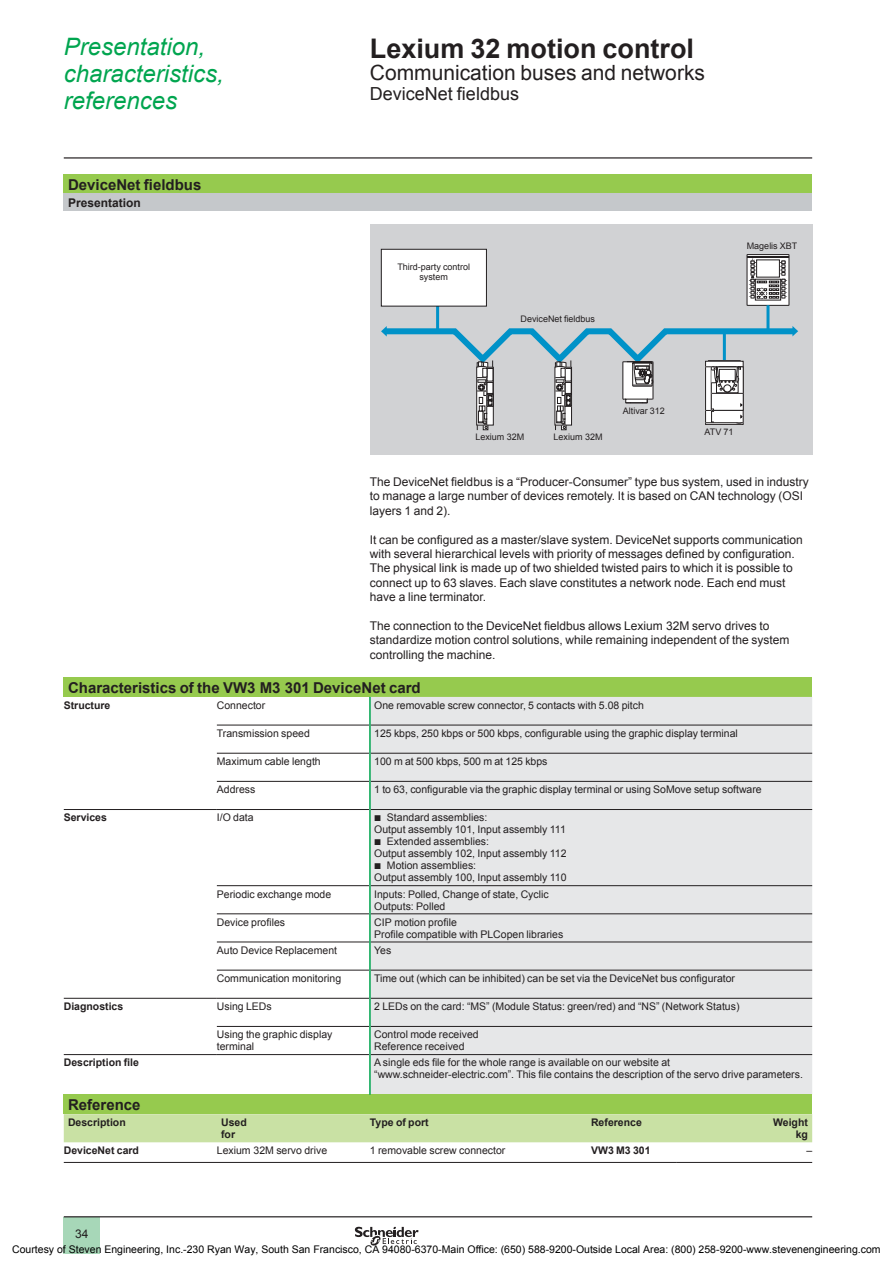
<style>
.page{position:relative;width:893px;height:1263px;background:#fff}
.page>*{position:absolute;margin:0;border:0;box-sizing:border-box;transform-origin:0 0}
.t1{font:700 27px "Arial";color:#231f20}
.t2{font:italic 24px/27px "Arial";color:#00a54f}
.t3{font:21px "Arial";color:#231f20}
.t4{font:18px "Arial";color:#231f20}
.t5{font:700 15px "Arial";color:#231f20}
.t6{font:12px/14.4px "Arial";color:#231f20}
.t7{font:700 12px "Arial";color:#231f20}
.t8{font:10.5px/12px "Arial";color:#231f20}
.t9{font:10.5px "Arial";color:#000}
.t10{font:700 10.5px/12px "Arial";color:#231f20}
.t11{font:10.5px "Graph Schneider";color:#231f20}
.t12{font:9px/10.5px "Arial";color:#231f20;text-align:center}
</style>
<div class="page">
<hr style="left:64px;top:157px;width:748px;height:2px;background:#231f20">
<div style="left:64px;top:1217px;width:36px;height:37px;background:#a7d7b8"></div>
<hr style="left:64px;top:1216px;width:748px;height:1px;background:#231f20">
<svg style="left:355px;top:1226px;width:64px;height:20px"></svg>
<div style="left:64px;top:174px;width:748px;height:20px;background:#96ca4e"></div>
<div style="left:64px;top:194px;width:748px;height:17px;background:#c5c8cb"></div>
<div style="left:370px;top:224px;width:442px;height:230px;background:#d1d2d4"></div>
<svg style="left:747px;top:255px;width:42px;height:50px"></svg>
<hr style="left:747px;top:256px;width:42px;height:2px;background:#231f20">
<svg style="left:749px;top:259px;width:38px;height:40px;background:#a9a7a7"></svg>
<div style="left:747px;top:254px;width:42px;height:52px;border:1px solid #231f20"></div>
<hr style="left:766px;top:305px;width:3px;height:26px;background:#0092c8">
<hr style="left:436px;top:305px;width:3px;height:26px;background:#0092c8">
<svg style="left:381px;top:323px;width:417px;height:107px"></svg>
<div style="left:381px;top:249px;width:105px;height:57px;background:#fff"></div>
<div style="left:381px;top:249px;width:106px;height:58px;border:1px solid #231f20"></div>
<div style="left:64px;top:677px;width:748px;height:20px;background:#96ca4e"></div>
<div style="left:371px;top:697px;width:441px;height:398px;background:#e6e7e8"></div>
<div style="left:64px;top:1095px;width:748px;height:19px;background:#96ca4e"></div>
<div style="left:64px;top:1114px;width:748px;height:28px;background:#c9e1a4"></div>
<hr style="left:217px;top:725px;width:152px;height:1px;background:#231f20">
<hr style="left:217px;top:753px;width:152px;height:1px;background:#231f20">
<hr style="left:217px;top:781px;width:152px;height:1px;background:#231f20">
<hr style="left:217px;top:809px;width:152px;height:1px;background:#231f20">
<hr style="left:217px;top:885px;width:152px;height:1px;background:#231f20">
<hr style="left:217px;top:913px;width:152px;height:1px;background:#231f20">
<hr style="left:217px;top:942px;width:152px;height:1px;background:#231f20">
<hr style="left:217px;top:970px;width:152px;height:1px;background:#231f20">
<hr style="left:217px;top:998px;width:152px;height:1px;background:#231f20">
<hr style="left:217px;top:1026px;width:152px;height:1px;background:#231f20">
<hr style="left:217px;top:1054px;width:152px;height:1px;background:#231f20">
<hr style="left:371px;top:725px;width:441px;height:1px;background:#231f20">
<hr style="left:371px;top:753px;width:441px;height:1px;background:#231f20">
<hr style="left:371px;top:781px;width:441px;height:1px;background:#231f20">
<hr style="left:371px;top:809px;width:441px;height:1px;background:#231f20">
<hr style="left:371px;top:885px;width:441px;height:1px;background:#231f20">
<hr style="left:371px;top:913px;width:441px;height:1px;background:#231f20">
<hr style="left:371px;top:942px;width:441px;height:1px;background:#231f20">
<hr style="left:371px;top:970px;width:441px;height:1px;background:#231f20">
<hr style="left:371px;top:998px;width:441px;height:1px;background:#231f20">
<hr style="left:371px;top:1026px;width:441px;height:1px;background:#231f20">
<hr style="left:64px;top:809px;width:153px;height:1px;background:#231f20">
<hr style="left:64px;top:998px;width:153px;height:1px;background:#231f20">
<hr style="left:64px;top:1054px;width:153px;height:1px;background:#231f20">
<hr style="left:371px;top:1054px;width:441px;height:1px;background:#231f20">
<hr style="left:369px;top:697px;width:2px;height:28px;background:#00a54f">
<hr style="left:369px;top:725px;width:2px;height:28px;background:#00a54f">
<hr style="left:369px;top:753px;width:2px;height:28px;background:#00a54f">
<hr style="left:369px;top:781px;width:2px;height:28px;background:#00a54f">
<hr style="left:369px;top:809px;width:2px;height:77px;background:#00a54f">
<hr style="left:369px;top:886px;width:2px;height:28px;background:#00a54f">
<hr style="left:369px;top:914px;width:2px;height:28px;background:#00a54f">
<hr style="left:369px;top:942px;width:2px;height:28px;background:#00a54f">
<hr style="left:369px;top:970px;width:2px;height:28px;background:#00a54f">
<hr style="left:369px;top:998px;width:2px;height:28px;background:#00a54f">
<hr style="left:369px;top:1026px;width:2px;height:28px;background:#00a54f">
<hr style="left:369px;top:1054px;width:2px;height:41px;background:#00a54f">
<hr style="left:676px;top:1162px;width:136px;height:1px;background:#231f20">
<hr style="left:64px;top:1162px;width:612px;height:1px;background:#231f20">
<h2 class="t2" style="left:64px;top:34px;width:162px">Presentation, characteristics, references</h2>
<h1 class="t1" style="left:370px;top:30px;width:326px">Lexium 32 motion control</h1>
<h3 class="t3" style="left:370px;top:59px;width:337px">Communication buses and networks</h3>
<h3 class="t4" style="left:370px;top:81px;width:151px">DeviceNet fieldbus</h3>
<h3 class="t5" style="left:68px;top:174px;width:135px">DeviceNet fieldbus</h3>
<p class="t7" style="left:68px;top:195px;width:74px">Presentation</p>
<p class="t12" style="left:397px;top:262px;width:74px">Third-party control system</p>
<p class="t12" style="left:521px;top:314px;width:76px">DeviceNet fieldbus</p>
<p class="t12" style="left:475px;top:431px;width:51px">Lexium 32M</p>
<p class="t12" style="left:554px;top:431px;width:51px">Lexium 32M</p>
<p class="t12" style="left:623px;top:405px;width:44px">Altivar 31 2</p>
<p class="t12" style="left:747px;top:241px;width:52px">Magelis XBT</p>
<p class="t12" style="left:705px;top:426px;width:28px">ATV 71</p>
<p class="t6" style="left:370px;top:475px;width:440px">The DeviceNet fieldbus is a “Producer-Consumer” type bus system, used in industry to manage a large number of devices remotely. It is based on CAN technology (OSI layers 1 and 2).</p>
<p class="t6" style="left:370px;top:532px;width:434px">It can be configured as a master/slave system. DeviceNet supports communication with several hierarchical levels with priority of messages defined by configuration.<br>The physical link is made up of two shielded twisted pairs to which it is possible to connect up to 63 slaves. Each slave constitutes a network node. Each end must have a line terminator.</p>
<p class="t6" style="left:370px;top:619px;width:421px">The connection to the DeviceNet fieldbus allows Lexium 32M servo drives to standardize motion control solutions, while remaining independent of the system controlling the machine.</p>
<h3 class="t5" style="left:68px;top:677px;width:354px">Characteristics of the VW3 M3 301 DeviceNet card</h3>
<p class="t10" style="left:64px;top:699px;width:48px">Structure</p>
<p class="t8" style="left:217px;top:699px;width:50px">Connector</p>
<p class="t8" style="left:374px;top:699px;width:271px">One removable screw connector, 5 contacts with 5. 08 pitch</p>
<p class="t8" style="left:217px;top:727px;width:94px">Transmission speed</p>
<p class="t8" style="left:374px;top:727px;width:365px">125 kbps, 250 kbps or 500 kbps, configurable using the graphic display terminal</p>
<p class="t8" style="left:217px;top:755px;width:105px">Maximum cable length</p>
<p class="t8" style="left:374px;top:755px;width:175px">1 00 m at 500 kbps, 500 m at 1 25 kbps</p>
<p class="t8" style="left:217px;top:784px;width:40px">Address</p>
<p class="t8" style="left:374px;top:784px;width:389px">1 to 63, configurable via the graphic display terminal or using SoMove setup software</p>
<p class="t10" style="left:64px;top:812px;width:45px">Services</p>
<p class="t8" style="left:217px;top:812px;width:38px">I/O data</p>
<p class="t8" style="left:387px;top:812px;width:102px">Standard assemblies:</p>
<p class="t8" style="left:374px;top:824px;width:179px">Output assembly 1 01 , Input assembly 111</p>
<p class="t8" style="left:387px;top:836px;width:104px">Extended assemblies:</p>
<p class="t8" style="left:374px;top:848px;width:194px">Output assembly 1 02, Input assembly 11 2</p>
<p class="t8" style="left:387px;top:860px;width:91px">Motion assemblies:</p>
<p class="t8" style="left:374px;top:872px;width:194px">Output assembly 1 00, Input assembly 11 0</p>
<p class="t11" style="left:374px;top:811px;width:9px">b</p>
<p class="t11" style="left:374px;top:835px;width:9px">b</p>
<p class="t11" style="left:374px;top:859px;width:9px">b</p>
<p class="t8" style="left:217px;top:888px;width:116px">Periodic exchange mode</p>
<p class="t8" style="left:374px;top:888px;width:176px">Inputs: Polled, Change of state, Cyclic<br>Outputs: Polled</p>
<p class="t8" style="left:217px;top:916px;width:70px">Device profiles</p>
<p class="t8" style="left:374px;top:916px;width:191px">CIP motion profile<br>Profile compatible with PLCopen libraries</p>
<p class="t8" style="left:217px;top:944px;width:122px">Auto Device Replacement</p>
<p class="t8" style="left:374px;top:944px;width:19px">Yes</p>
<p class="t8" style="left:217px;top:972px;width:126px">Communication monitoring</p>
<p class="t8" style="left:374px;top:972px;width:362px">Time out (which can be inhibited) can be set via the DeviceNet bus configurator</p>
<p class="t10" style="left:64px;top:1001px;width:61px">Diagnostics</p>
<p class="t8" style="left:217px;top:1000px;width:56px">Using LEDs</p>
<p class="t8" style="left:374px;top:1000px;width:367px">2 LEDs on the card: “MS” (Module Status: green/red) and “NS” (Network Status)</p>
<p class="t8" style="left:217px;top:1029px;width:117px">Using the graphic display terminal</p>
<p class="t8" style="left:374px;top:1029px;width:106px">Control mode received<br>Reference received</p>
<p class="t10" style="left:64px;top:1057px;width:77px">Description file</p>
<p class="t8" style="left:374px;top:1057px;width:430px">A single eds file for the whole range is available on our website at “www.schneider-electric.com”. This file contains the description of the servo drive parameters.</p>
<h3 class="t5" style="left:68px;top:1095px;width:74px">Reference</h3>
<p class="t10" style="left:68px;top:1117px;width:59px">Description</p>
<p class="t10" style="left:221px;top:1117px;width:27px">Used for</p>
<p class="t10" style="left:370px;top:1117px;width:60px">Type of port</p>
<p class="t10" style="left:591px;top:1117px;width:52px">Reference</p>
<p class="t10" style="left:773px;top:1117px;width:36px;text-align:right">Weight kg</p>
<p class="t10" style="left:64px;top:1145px;width:77px">DeviceNet card</p>
<p class="t8" style="left:217px;top:1144px;width:112px">Lexium 32M servo drive</p>
<p class="t8" style="left:370px;top:1144px;width:137px">1 removable screw connector</p>
<p class="t10" style="left:591px;top:1145px;width:61px">VW3 M3 301</p>
<p class="t8" style="left:806px;top:1144px;width:7px">–</p>
<p class="t6" style="left:75px;top:1227px;width:15px">34</p>
<p class="t9" style="left:12px;top:1242px;width:870px">Courtesy of Steven Engineering, Inc.-230 Ryan Way, South San Francisco, CA 94080-6370-Main Office: (650) 588-9200-Outside Local Area: (800) 258-9200-www.stevenengineering.com</p>
</div>
